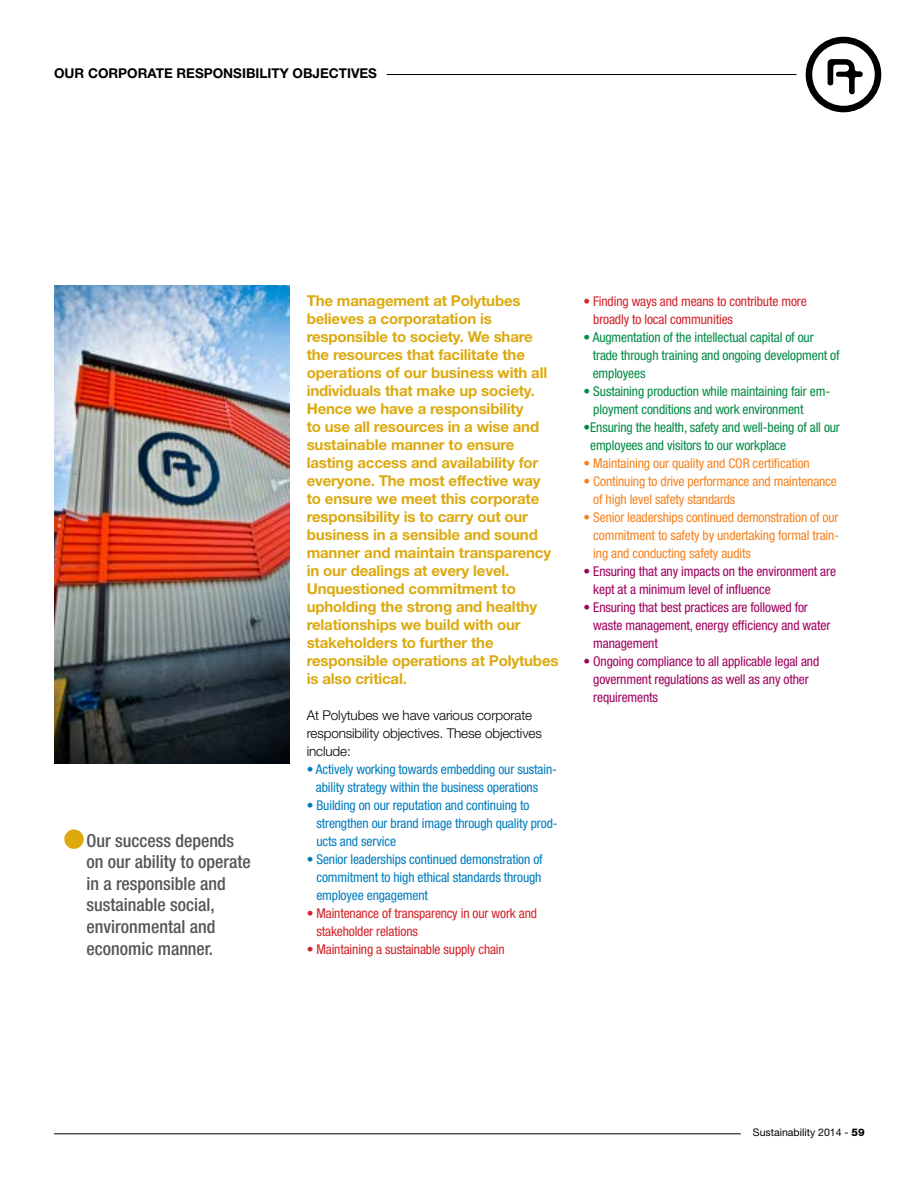
<style>
.page{position:relative;width:918px;height:1188px;background:#fff}
.page>*{position:absolute;margin:0;border:0;box-sizing:border-box;transform-origin:0 0}
.t1{font:500 condensed 18px/21.6px "Helvetica Neue LT Std";color:#565659}
.t2{font:700 15px/18px "Helvetica Neue LT Std";letter-spacing:-.01em;color:#dca90e}
.t3{font:condensed 13.5px/18px "Helvetica Neue LT Std";letter-spacing:-.01em;color:#007cbe}
.t4{font:condensed 13.5px/18px "Helvetica Neue LT Std";letter-spacing:-.01em;color:#008a45}
.t5{font:condensed 13.5px/18px "Helvetica Neue LT Std";letter-spacing:-.01em;color:#9e005e}
.t6{font:condensed 13.5px/18px "Helvetica Neue LT Std";letter-spacing:-.01em;color:#f58220}
.t7{font:condensed 13.5px/18px "Helvetica Neue LT Std";letter-spacing:-.01em;color:#d2232a}
.t8{font:300 13.5px/18px "Helvetica Neue LT Std";letter-spacing:-.01em;color:#000}
.t9{font:700 13.5px "Helvetica Neue LT Std";color:#000}
.t10{font:10.5px "Helvetica Neue LT Std";color:#000}
.s1{font-weight:800}
</style>
<div class="page">
<hr style="left:54px;top:1134px;width:687px;height:1px;background:#000">
<svg style="left:806px;top:37px;width:75px;height:75px"></svg>
<hr style="left:387px;top:74px;width:409px;height:1px;background:#000">
<img style="left:54px;top:285px;width:235px;height:479px">
<div style="left:64px;top:829px;width:20px;height:20px;background:#dca90e;border-radius:50%"></div>
<p class="t9" style="left:54px;top:65px;width:325px">OUR CORPORATE RESPONSIBILITY OBJECTIVES</p>
<p class="t1" style="left:86px;top:829px;width:166px">Our success depends on our ability to operate in a responsible and sustainable social, environmental and economic manner.</p>
<p class="t2" style="left:307px;top:291px;width:253px">The management at Polytubes believes a corporatation is responsible to society. We share the resources that facilitate the operations of our business with all individuals that make up society.<br>Hence we have a responsibility<br>to use all resources in a wise and sustainable manner to ensure lasting access and availability for everyone. The most effective way to ensure we meet this corporate responsibility is to carry out our business in a sensible and sound manner and maintain transparency in our dealings at every level.<br>Unquestioned commitment to upholding the strong and healthy relationships we build with our stakeholders to further the responsible operations at Polytubes is also critical.</p>
<p class="t8" style="left:307px;top:706px;width:237px">At Polytubes we have various corporate responsibility objectives. These objectives include:</p>
<p class="t3" style="left:316px;top:760px;width:243px;text-indent:-9px">• Actively working towards embedding our sustain&shy;ability strategy within the business operations</p>
<p class="t3" style="left:316px;top:796px;width:243px;text-indent:-10px">• Building on our reputation and continuing to strengthen our brand image through quality prod&shy;ucts and service</p>
<p class="t3" style="left:316px;top:850px;width:228px;text-align:justify;text-indent:-10px">• Senior leaderships continued demonstration of commitment to high ethical standards through employee engagement</p>
<p class="t7" style="left:316px;top:904px;width:222px;text-indent:-10px">• Maintenance of transparency in our work and stakeholder relations</p>
<p class="t7" style="left:307px;top:940px;width:200px">• Maintaining a sustainable supply chain</p>
<p class="t7" style="left:593px;top:292px;width:215px;text-indent:-10px">• Finding ways and means to contribute more broadly to local communities</p>
<p class="t4" style="left:593px;top:328px;width:248px;text-indent:-9px">• Augmentation of the intellectual capital of our trade through training and ongoing development of employees</p>
<p class="t4" style="left:593px;top:382px;width:238px;text-indent:-10px">• Sustaining production while maintaining fair em&shy;ployment conditions and work environment</p>
<p class="t4" style="left:590px;top:418px;width:251px;text-indent:-7px">•Ensuring the health, safety and well-being of all our employees and visitors to our workplace</p>
<p class="t6" style="left:584px;top:454px;width:228px">• Maintaining our quality and COR certification</p>
<p class="t6" style="left:593px;top:472px;width:245px;text-indent:-10px">• Continuing to drive performance and maintenance of high level safety standards</p>
<p class="t6" style="left:593px;top:508px;width:247px;text-align:justify;text-indent:-10px">• Senior leaderships continued demonstration of our commitment to safety by undertaking formal train&shy;ing and conducting safety audits</p>
<p class="t5" style="left:593px;top:562px;width:244px;text-indent:-10px">• Ensuring that any impacts on the environment are kept at a minimum level of influence</p>
<p class="t5" style="left:593px;top:598px;width:239px;text-indent:-10px">• Ensuring that best practices are followed for waste management, energy efficiency and water management</p>
<p class="t5" style="left:593px;top:652px;width:227px;text-indent:-10px">• Ongoing compliance to all applicable legal and government regulations as well as any other requirements</p>
<p class="t10" style="left:753px;top:1126px;width:113px">Sustainability 2014 - <span class="s1">59</span></p>
</div>
